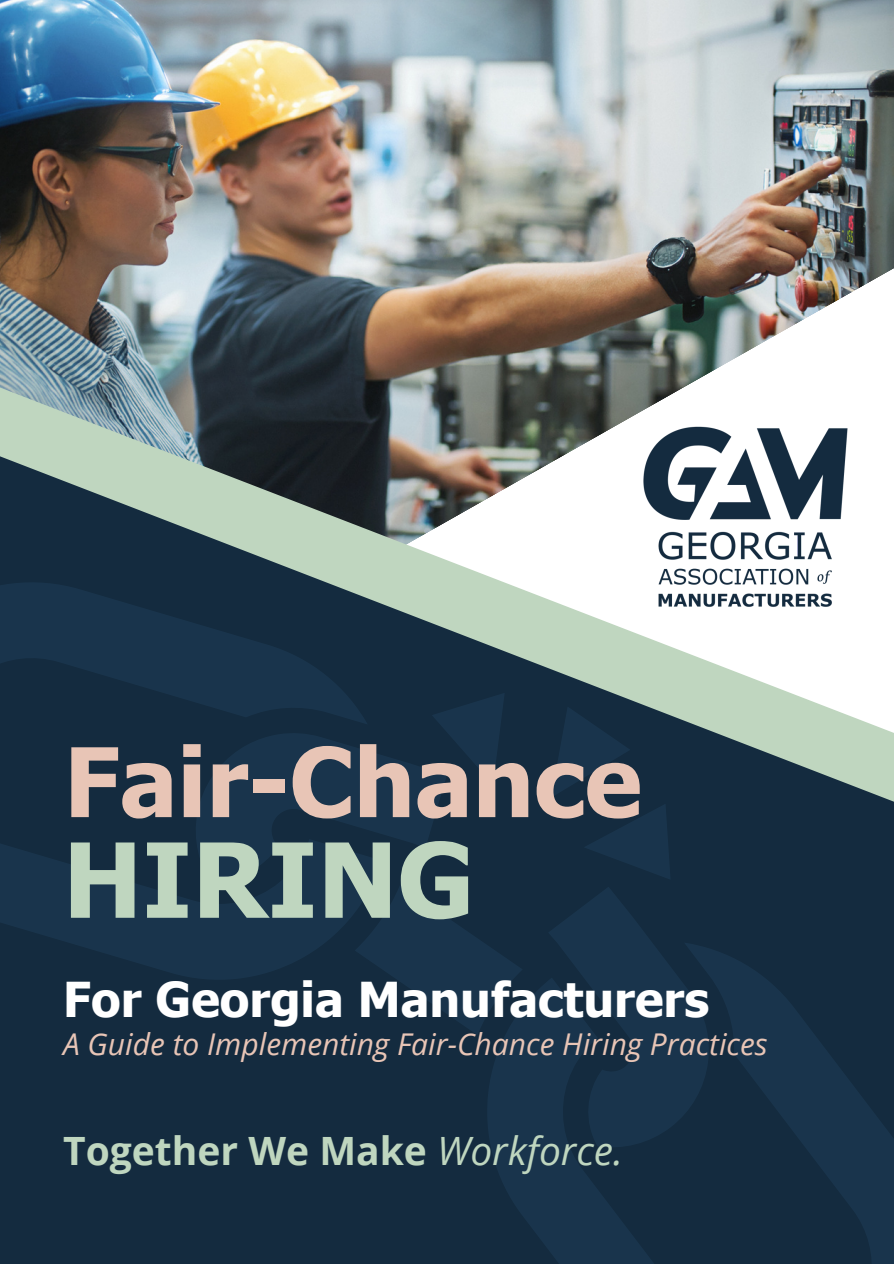
<style>
.page{position:relative;width:894px;height:1264px;background:#fff}
.page>*{position:absolute;margin:0;border:0;box-sizing:border-box;transform-origin:0 0}
.t1{font:700 103.5px "Tahoma";color:#bfd6bf}
.t2{font:700 96px "Tahoma";color:#e8c5b6}
.t3{font:700 48px "Tahoma";color:#fff}
.t4{font:700 39px "Open Sans";color:#bfd6bf}
.t5{font:italic 30px "Open Sans";color:#e8c5b6}
.s1{font-weight:400;font-style:italic}
</style>
<div class="page">
<img style="left:0;top:0;width:893px;height:140px">
<img style="left:0;top:140px;width:893px;height:169px">
<div style="left:0;top:879px;width:893px;height:384px;background:#142b3f"></div>
<img style="left:0;top:309px;width:893px;height:570px">
<img style="left:640px;top:422px;width:209px;height:210px">
<svg style="left:535px;top:696px;width:101px;height:101px;background:#162e43"></svg>
<svg style="left:430px;top:692px;width:90px;height:101px;background:#162e44"></svg>
<svg style="left:578px;top:803px;width:101px;height:70px;background:#162f44"></svg>
<svg style="left:0;top:500px;width:409px;height:548px;background:#243c4d"></svg>
<svg style="left:177px;top:705px;width:282px;height:184px;background:#162f45"></svg>
<svg style="left:455px;top:901px;width:438px;height:362px;background:#152e43"></svg>
<svg style="left:541px;top:873px;width:184px;height:283px;background:#162f45"></svg>
<svg style="left:344px;top:865px;width:188px;height:189px;background:#152e44"></svg>
<h2 class="t2" style="left:64px;top:721px;width:579px">Fair-Chance</h2>
<p class="t1" style="left:63px;top:814px;width:413px">HIRING</p>
<p class="t3" style="left:63px;top:968px;width:647px">For Georgia Manufacturers</p>
<h1 class="t5" style="left:63px;top:1023px;width:706px">A Guide to Implementing Fair-Chance Hiring Practices</h1>
<h3 class="t4" style="left:63px;top:1122px;width:561px">Together We Make <span class="s1">Workforce.</span></h3>
</div>
